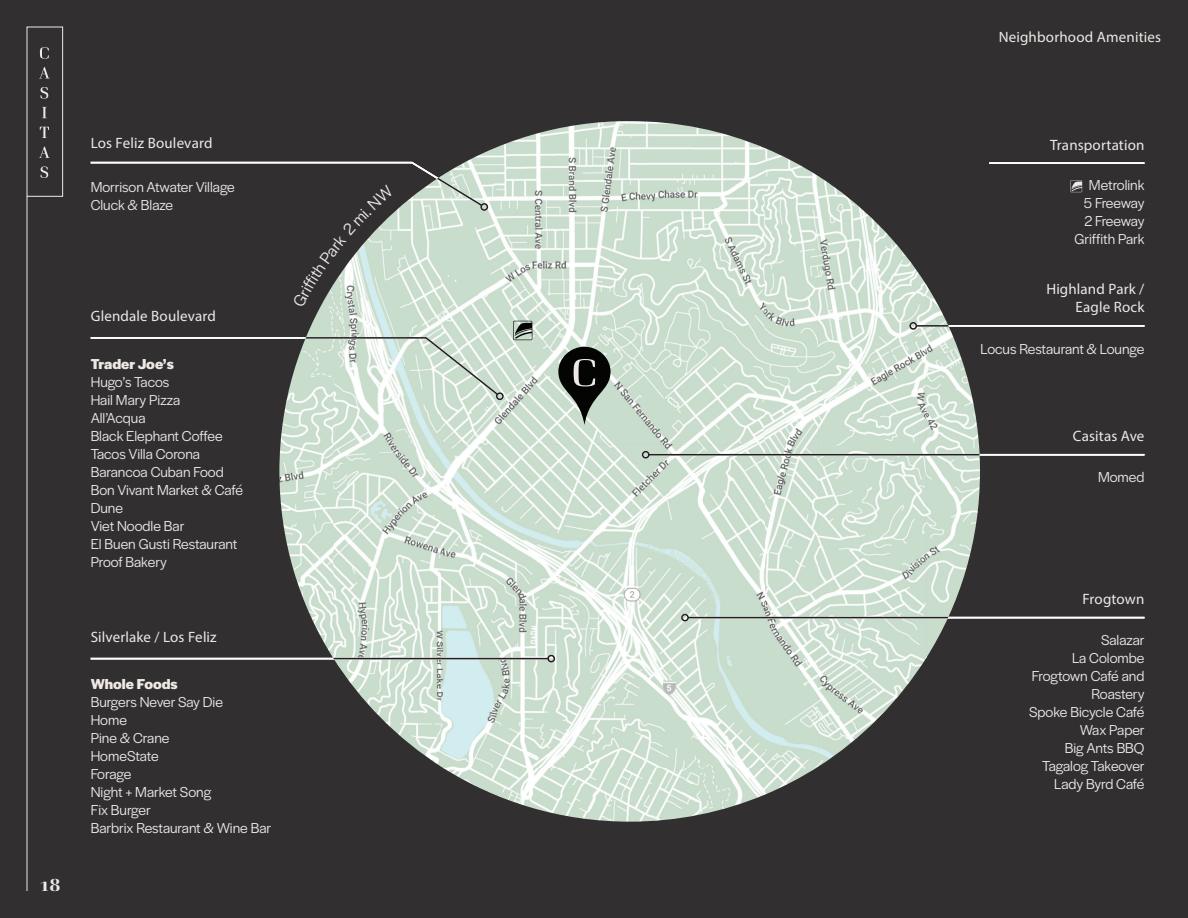
<style>
.page{position:relative;width:1188px;height:918px;background:#312f30}
.page>*{position:absolute;margin:0;border:0;box-sizing:border-box;transform-origin:0 0}
.t1{font:700 18px "Curve";color:#eee9e6}
.t2{font:15px/18px "Halyard Display";letter-spacing:-.005em;color:#eee9e6}
.t3{font:15px/18px "Myriad Pro";letter-spacing:.01em;color:#eee9e6;text-align:right}
.t4{font:700 15px "Halyard Display";color:#eee9e6}
</style>
<div class="page">
<svg style="left:26px;top:26px;width:37px;height:865px"></svg>
<img style="left:441px;top:121px;width:324px;height:647px">
<img style="left:764px;top:148px;width:54px;height:647px">
<img style="left:333px;top:307px;width:108px;height:460px">
<img style="left:818px;top:176px;width:108px;height:591px">
<img style="left:279px;top:307px;width:54px;height:351px">
<img style="left:926px;top:284px;width:54px;height:374px">
<img style="left:443px;top:768px;width:322px;height:54px">
<svg style="left:558px;top:347px;width:53px;height:78px;background:#565e57"></svg>
<svg style="left:574px;top:359px;width:21px;height:27px"></svg>
<svg style="left:1070px;top:180px;width:12px;height:12px"></svg>
<svg style="left:513px;top:321px;width:19px;height:19px"></svg>
<hr style="left:91px;top:658px;width:457px;height:1px;background:#fff">
<hr style="left:649px;top:454px;width:495px;height:2px;background:#fff">
<hr style="left:989px;top:162px;width:155px;height:2px;background:#fff">
<hr style="left:688px;top:617px;width:456px;height:1px;background:#fff">
<hr style="left:916px;top:325px;width:228px;height:2px;background:#fff">
<svg style="left:90px;top:336px;width:410px;height:61px"></svg>
<div style="left:496px;top:392px;width:8px;height:8px;border:2px solid #231f20;border-radius:50%"></div>
<hr style="left:279px;top:658px;width:269px;height:1px;background:#231f20">
<div style="left:547px;top:655px;width:8px;height:8px;border:2px solid #231f20;border-radius:50%"></div>
<hr style="left:649px;top:454px;width:331px;height:2px;background:#231f20">
<div style="left:642px;top:451px;width:8px;height:8px;border:2px solid #231f20;border-radius:50%"></div>
<div style="left:480px;top:203px;width:8px;height:8px;border:2px solid #231f20;border-radius:50%"></div>
<hr style="left:688px;top:617px;width:292px;height:1px;background:#231f20">
<div style="left:681px;top:614px;width:8px;height:7px;border:2px solid #231f20;border-radius:50%"></div>
<hr style="left:916px;top:325px;width:64px;height:2px;background:#231f20">
<div style="left:909px;top:322px;width:8px;height:8px;border:2px solid #231f20;border-radius:50%"></div>
<svg style="left:90px;top:161px;width:394px;height:146px"></svg>
<p class="t3" style="left:91px;top:133px;width:123px">Los Feliz Boulevard</p>
<p class="t2" style="left:91px;top:177px;width:146px">Morrison Atwater Village<br>Cluck &amp; Blaze</p>
<p class="t1" style="left:39px;top:874px;width:23px">18</p>
<p class="t3" style="left:91px;top:307px;width:127px">Glendale Boulevard</p>
<p class="t4" style="left:91px;top:353px;width:85px">Trader Joe’s</p>
<p class="t2" style="left:91px;top:372px;width:154px">Hugo’s Tacos<br>Hail Mary Pizza<br>All’Acqua<br>Black Elephant Coffee<br>Tacos Villa Corona<br>Barancoa Cuban Food<br>Bon Vivant Market &amp; Café<br>Dune<br>Viet Noodle Bar<br>El Buen Gusti Restaurant<br>Proof Bakery</p>
<p class="t3" style="left:91px;top:628px;width:128px">Silverlake / Los Feliz</p>
<p class="t4" style="left:91px;top:674px;width:89px">Whole Foods</p>
<p class="t2" style="left:91px;top:692px;width:182px">Burgers Never Say Die<br>Home<br>Pine &amp; Crane<br>HomeState<br>Forage<br>Night + Market Song<br>Fix Burger<br>Barbrix Restaurant &amp; Wine Bar</p>
<p class="t3" style="left:999px;top:27px;width:164px">Neighborhood Amenities</p>
<p class="t3" style="left:1050px;top:135px;width:96px">Transportation</p>
<p class="t2" style="left:1074px;top:175px;width:72px;text-align:right">Metrolink<br>5 Freeway<br>2 Freeway<br>Griffith Park</p>
<p class="t3" style="left:1046px;top:280px;width:100px">Highland Park /<br>Eagle Rock</p>
<p class="t2" style="left:981px;top:339px;width:165px">Locus Restaurant &amp; Lounge</p>
<p class="t3" style="left:1073px;top:427px;width:73px">Casitas Ave</p>
<p class="t2" style="left:1098px;top:467px;width:48px">Momed</p>
<p class="t3" style="left:1082px;top:590px;width:63px">Frogtown</p>
<p class="t2" style="left:1029px;top:630px;width:117px;text-align:right">Salazar<br>La Colombe<br>Frogtown Café and<br>Roastery<br>Spoke Bicycle Café<br>Wax Paper<br>Big Ants BBQ<br>Tagalog Takeover<br>Lady Byrd Café</p>
</div>
